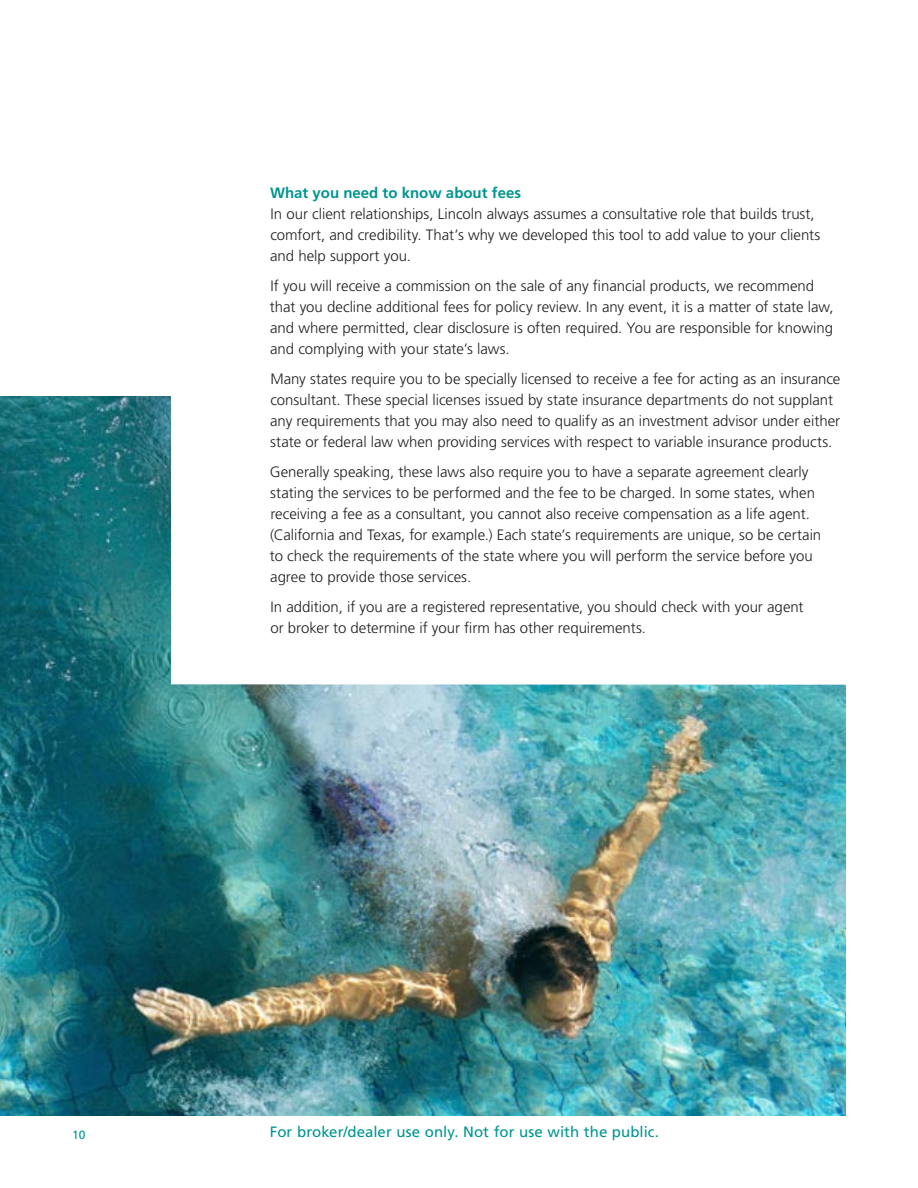
<style>
.page{position:relative;width:918px;height:1188px;background:#fff}
.page>*{position:absolute;margin:0;border:0;box-sizing:border-box;transform-origin:0 0}
.t1{font:300 15px/21px "Frutiger LT Std";color:#231f20}
.t2{font:15px "Frutiger LT Std";letter-spacing:.005em;color:#009590}
.t3{font:700 15px "Frutiger LT Std";color:#009590}
.t4{font:12px "Frutiger LT Std";color:#009590}
</style>
<div class="page">
<img style="left:0;top:396px;width:846px;height:720px">
<p class="t3" style="left:270px;top:184px;width:252px">What you need to know about fees</p>
<p class="t1" style="left:270px;top:204px;width:552px">In our client relationships, Lincoln always assumes a consultative role that builds trust, comfort, and credibility. That’s why we developed this tool to add value to your clients and help support you.</p>
<p class="t1" style="left:270px;top:276px;width:565px">If you will receive a commission on the sale of any financial products, we recommend that you decline additional fees for policy review. In any event, it is a matter of state law, and where permitted, clear disclosure is often required. You are responsible for knowing and complying with your state’s laws.</p>
<p class="t1" style="left:270px;top:369px;width:572px">Many states require you to be specially licensed to receive a fee for acting as an insurance consultant. These special licenses issued by state insurance departments do not supplant any requirements that you may also need to qualify as an investment advisor under either state or federal law when providing services with respect to variable insurance products.</p>
<p class="t1" style="left:270px;top:462px;width:553px">Generally speaking, these laws also require you to have a separate agreement clearly stating the services to be performed and the fee to be charged. In some states, when receiving a fee as a consultant, you cannot also receive compensation as a life agent. (California and Texas, for example.) Each state’s requirements are unique, so be certain to check the requirements of the state where you will perform the service before you agree to provide those services.</p>
<p class="t1" style="left:270px;top:597px;width:535px">In addition, if you are a registered representative, you should check with your agent or broker to determine if your firm has other requirements.</p>
<p class="t4" style="left:72px;top:1127px;width:15px">10</p>
<p class="t2" style="left:270px;top:1123px;width:391px">For broker/dealer use only. Not for use with the public.</p>
</div>
